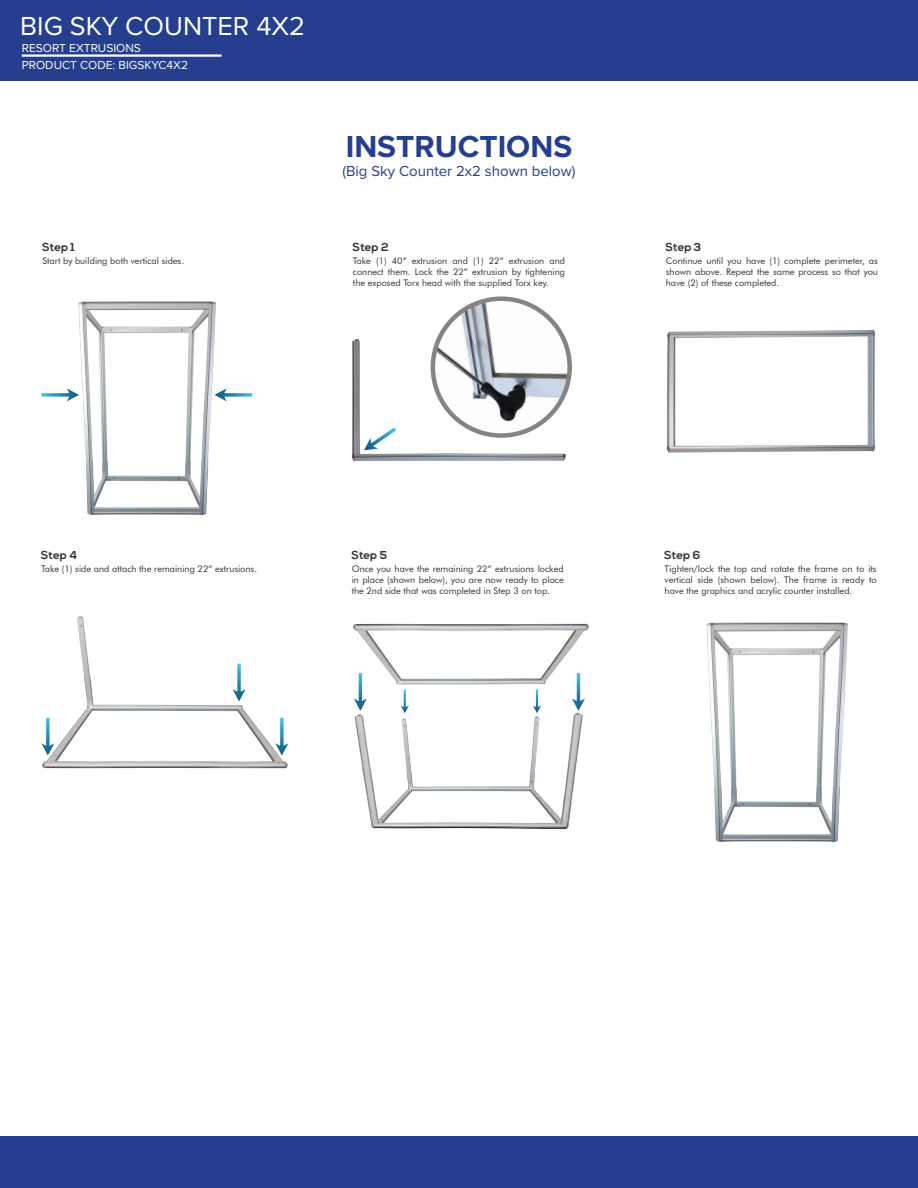
<style>
.page{position:relative;width:918px;height:1188px;background:#fff}
.page>*{position:absolute;margin:0;border:0;box-sizing:border-box;transform-origin:0 0}
.t1{font:700 31.5px "Proxima Nova";color:#253f8e}
.t2{font:27px "Proxima Nova";color:#fff}
.t3{font:15px "Proxima Nova";color:#253f8e}
.t4{font:12px "Proxima Nova";color:#fff}
.t5{font:700 11.4px "Nexa";color:#333434}
.t6{font:9.15px/10.9px "Futura BT";color:#333434;text-align:justify}
</style>
<div class="page">
<div style="left:0;top:0;width:918px;height:81px;background:#253f8e"></div>
<div style="left:0;top:1137px;width:918px;height:51px;background:#253f8e"></div>
<hr style="left:22px;top:54px;width:200px;height:3px;background:#fff">
<img style="left:78px;top:301px;width:138px;height:215px">
<svg style="left:41px;top:388px;width:38px;height:13px"></svg>
<svg style="left:215px;top:388px;width:37px;height:13px"></svg>
<img style="left:352px;top:339px;width:214px;height:122px">
<img style="left:433px;top:300px;width:137px;height:134px">
<div style="left:431px;top:296px;width:141px;height:142px;border:4px solid #848484;border-radius:50%"></div>
<svg style="left:364px;top:427px;width:32px;height:23px"></svg>
<img style="left:666px;top:329px;width:209px;height:124px">
<img style="left:42px;top:616px;width:246px;height:152px">
<svg style="left:232px;top:664px;width:14px;height:37px"></svg>
<svg style="left:275px;top:718px;width:13px;height:38px"></svg>
<svg style="left:41px;top:718px;width:13px;height:38px"></svg>
<img style="left:354px;top:712px;width:229px;height:117px">
<img style="left:353px;top:623px;width:236px;height:62px">
<svg style="left:354px;top:673px;width:13px;height:38px"></svg>
<svg style="left:572px;top:673px;width:13px;height:38px"></svg>
<svg style="left:401px;top:690px;width:8px;height:23px"></svg>
<svg style="left:533px;top:690px;width:8px;height:23px"></svg>
<img style="left:706px;top:622px;width:142px;height:221px">
<h2 class="t2" style="left:20px;top:10px;width:286px">BIG SKY COUNTER 4X2</h2>
<h3 class="t4" style="left:22px;top:58px;width:168px">PRODUCT CODE: BIGSKYC4X2</h3>
<h3 class="t4" style="left:22px;top:40px;width:121px">RESORT EXTRUSIONS</h3>
<p class="t5" style="left:42px;top:241px;width:34px">Step 1</p>
<p class="t6" style="left:43px;top:255px;width:143px">Start by building both vertical sides.</p>
<h1 class="t1" style="left:346px;top:128px;width:228px">INSTRUCTIONS</h1>
<h3 class="t3" style="left:342px;top:162px;width:235px">(Big Sky Counter 2x2 shown below)</h3>
<p class="t5" style="left:353px;top:241px;width:37px">Step 2</p>
<p class="t6" style="left:353px;top:255px;width:214px">Take (1) 40” extrusion and (1) 22” extrusion and connect them. Lock the 22” extrusion by tightening the exposed Torx head with the supplied Torx key.</p>
<p class="t5" style="left:666px;top:241px;width:37px">Step 3</p>
<p class="t6" style="left:666px;top:255px;width:214px">Continue until you have (1) complete perimeter, as shown above. Repeat the same process so that you have (2) of these completed.</p>
<p class="t5" style="left:41px;top:549px;width:38px">Step 4</p>
<p class="t6" style="left:41px;top:563px;width:217px">Take (1) side and attach the remaining 22” extrusions.</p>
<p class="t5" style="left:351px;top:549px;width:37px">Step 5</p>
<p class="t6" style="left:352px;top:563px;width:214px">Once you have the remaining 22” extrusions locked in place (shown below), you are now ready to place the 2nd side that was completed in Step 3 on top.</p>
<p class="t5" style="left:664px;top:549px;width:37px">Step 6</p>
<p class="t6" style="left:665px;top:563px;width:214px">Tighten/lock the top and rotate the frame on to its vertical side (shown below). The frame is ready to have the graphics and acrylic counter installed.</p>
</div>
